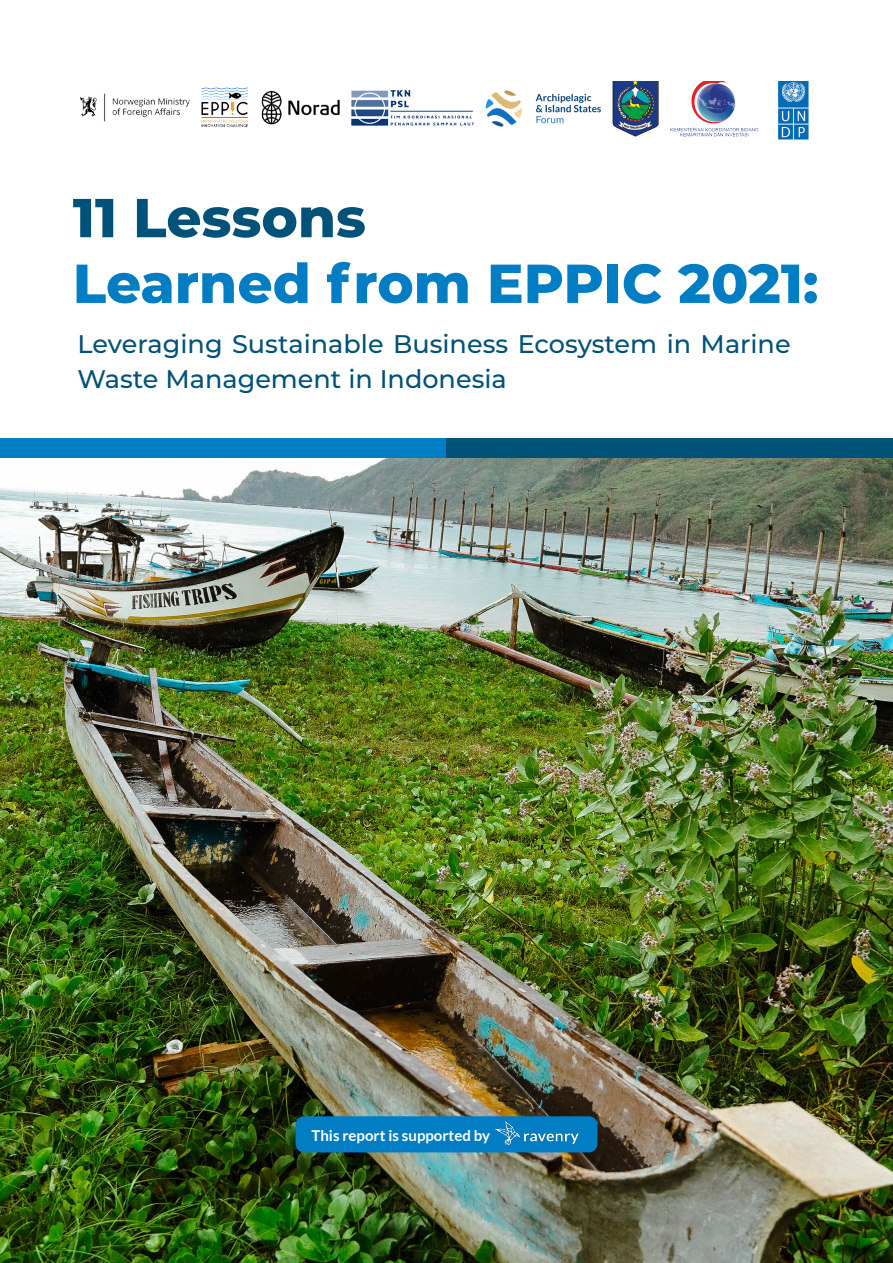
<style>
.page{position:relative;width:893px;height:1263px;background:#fff}
.page>*{position:absolute;margin:0;border:0;box-sizing:border-box;transform-origin:0 0}
.t1{font:800 54.75px "Montserrat";color:#007dc3}
.t2{font:800 54.75px "Montserrat";color:#005279}
.t3{font:500 25.5px/34.5px "Montserrat";color:#005279}
.t4{font:700 15px "Lato";color:#fff}
</style>
<div class="page">
<img style="left:0;top:457px;width:893px;height:806px">
<div style="left:296px;top:1116px;width:301px;height:36px;background:#007dc3;border-radius:9px"></div>
<img style="left:491px;top:1116px;width:90px;height:30px">
<div style="left:0;top:438px;width:446px;height:19px;background:#007dc3"></div>
<div style="left:446px;top:438px;width:447px;height:19px;background:#005279"></div>
<img style="left:80px;top:82px;width:729px;height:58px">
<p class="t2" style="left:73px;top:178px;width:295px">11 Lessons</p>
<p class="t1" style="left:73px;top:243px;width:747px">Learned from EPPIC 2021:</p>
<p class="t3" style="left:78px;top:326px;width:715px">Leveraging Sustainable Business Ecosystem in Marine<br>Waste Management in Indonesia</p>
<p class="t4" style="left:312px;top:1126px;width:180px">This report is supported by</p>
</div>
